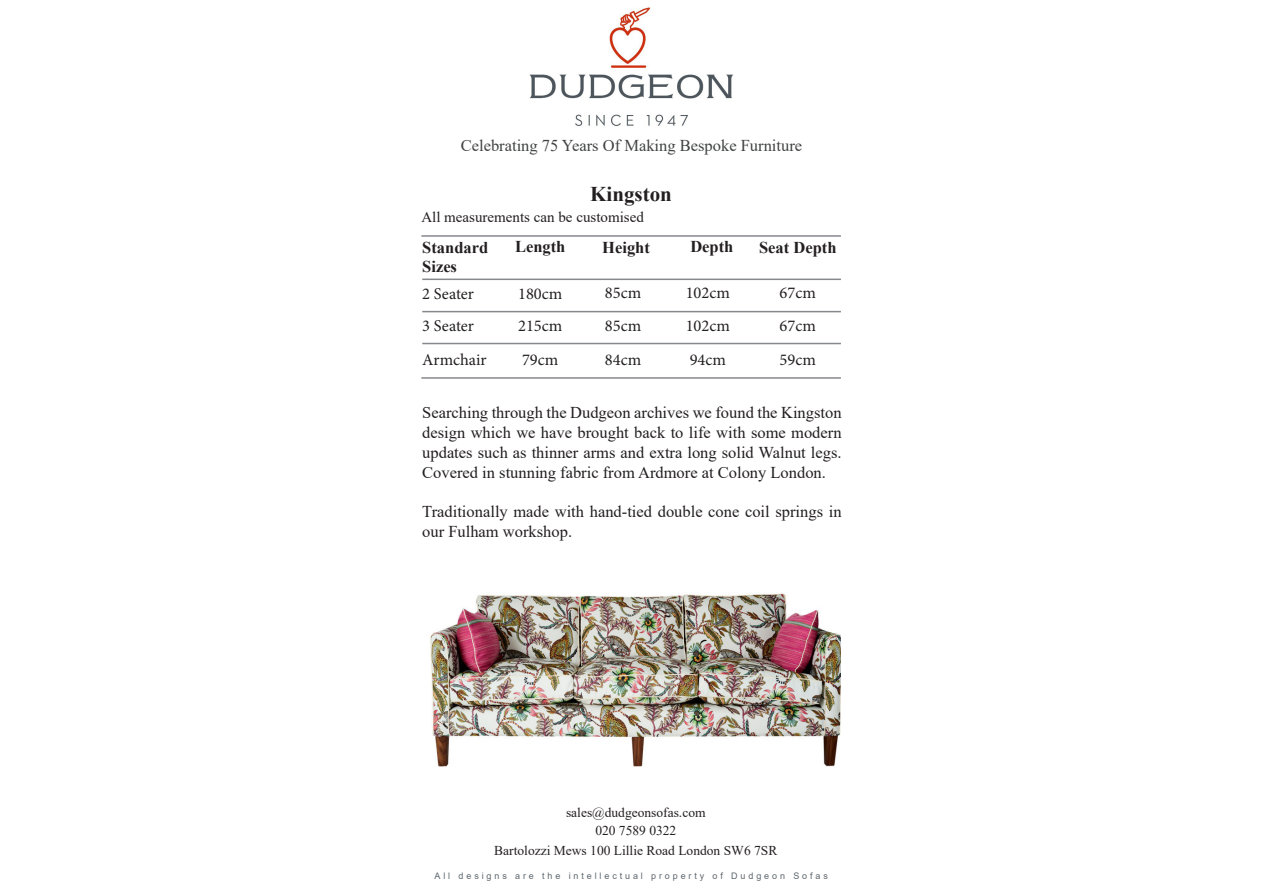
<style>
.page{position:relative;width:1263px;height:893px;background:#fff}
.page>*{position:absolute;margin:0;border:0;box-sizing:border-box;transform-origin:0 0}
.t1{font:700 21px "Times New Roman";color:#231f20}
.t2{font:16.5px/19.8px "Times New Roman";color:#231f20;text-align:justify}
.t3{font:16.5px "Minion Pro";color:#231f20}
.t4{font:16.5px "Times New Roman";color:#414243}
.t5{font:700 16.5px/19.8px "Times New Roman";color:#231f20}
.t6{font:15px "Times New Roman";color:#231f20}
.t7{font:13.5px/18px "Times New Roman";color:#231f20;text-align:center}
.t8{font:9px "Arial";letter-spacing:.32em;color:#5d666d}
</style>
<div class="page">
<img style="left:529px;top:7px;width:205px;height:119px">
<hr style="left:421px;top:235px;width:420px;height:2px;background:#86888b">
<hr style="left:422px;top:279px;width:419px;height:1px;background:#86888b">
<hr style="left:422px;top:311px;width:419px;height:1px;background:#86888b">
<hr style="left:422px;top:343px;width:419px;height:1px;background:#86888b">
<img style="left:430px;top:593px;width:411px;height:173px">
<hr style="left:421px;top:377px;width:420px;height:2px;background:#86888b">
<p class="t4" style="left:461px;top:134px;width:343px">Celebrating 75 Years Of Making Bespoke Furniture</p>
<p class="t1" style="left:590px;top:179px;width:83px">Kingston</p>
<p class="t6" style="left:421px;top:207px;width:224px">All measurements can be customised</p>
<p class="t5" style="left:422px;top:237px;width:68px">Standard<br>Sizes</p>
<p class="t5" style="left:515px;top:237px;width:52px">Length</p>
<p class="t5" style="left:602px;top:237px;width:49px">Height</p>
<p class="t5" style="left:690px;top:237px;width:45px">Depth</p>
<p class="t5" style="left:759px;top:237px;width:79px">Seat Depth</p>
<p class="t3" style="left:422px;top:283px;width:53px">2 Seater</p>
<p class="t3" style="left:422px;top:314px;width:53px">3 Seater</p>
<p class="t3" style="left:780px;top:281px;width:38px">67cm</p>
<p class="t3" style="left:780px;top:314px;width:38px">67cm</p>
<p class="t3" style="left:605px;top:281px;width:38px">85cm</p>
<p class="t3" style="left:605px;top:314px;width:38px">85cm</p>
<p class="t3" style="left:686px;top:281px;width:46px">102cm</p>
<p class="t3" style="left:686px;top:314px;width:46px">102cm</p>
<p class="t3" style="left:518px;top:282px;width:46px">180cm</p>
<p class="t3" style="left:518px;top:314px;width:46px">215cm</p>
<p class="t3" style="left:422px;top:349px;width:66px">Armchair</p>
<p class="t3" style="left:522px;top:349px;width:38px">79cm</p>
<p class="t3" style="left:605px;top:349px;width:38px">84cm</p>
<p class="t3" style="left:690px;top:349px;width:38px">94cm</p>
<p class="t3" style="left:780px;top:349px;width:38px">59cm</p>
<p class="t2" style="left:422px;top:402px;width:421px">Searching through the Dudgeon archives we found the Kingston design which we have brought back to life with some modern updates such as thinner arms and extra long solid Walnut legs.<br>Covered in stunning fabric from Ardmore at Colony London.</p>
<p class="t2" style="left:422px;top:501px;width:421px">Traditionally made with hand-tied double cone coil springs in our Fulham workshop.</p>
<p class="t7" style="left:566px;top:803px;width:141px">sales@dudgeonsofas.com<br>020 7589 0322</p>
<p class="t7" style="left:494px;top:841px;width:285px">Bartolozzi Mews 100 Lillie Road London SW6 7SR</p>
<p class="t8" style="left:435px;top:870px;width:395px">All designs are the intellectual property of Dudgeon Sofas</p>
</div>
